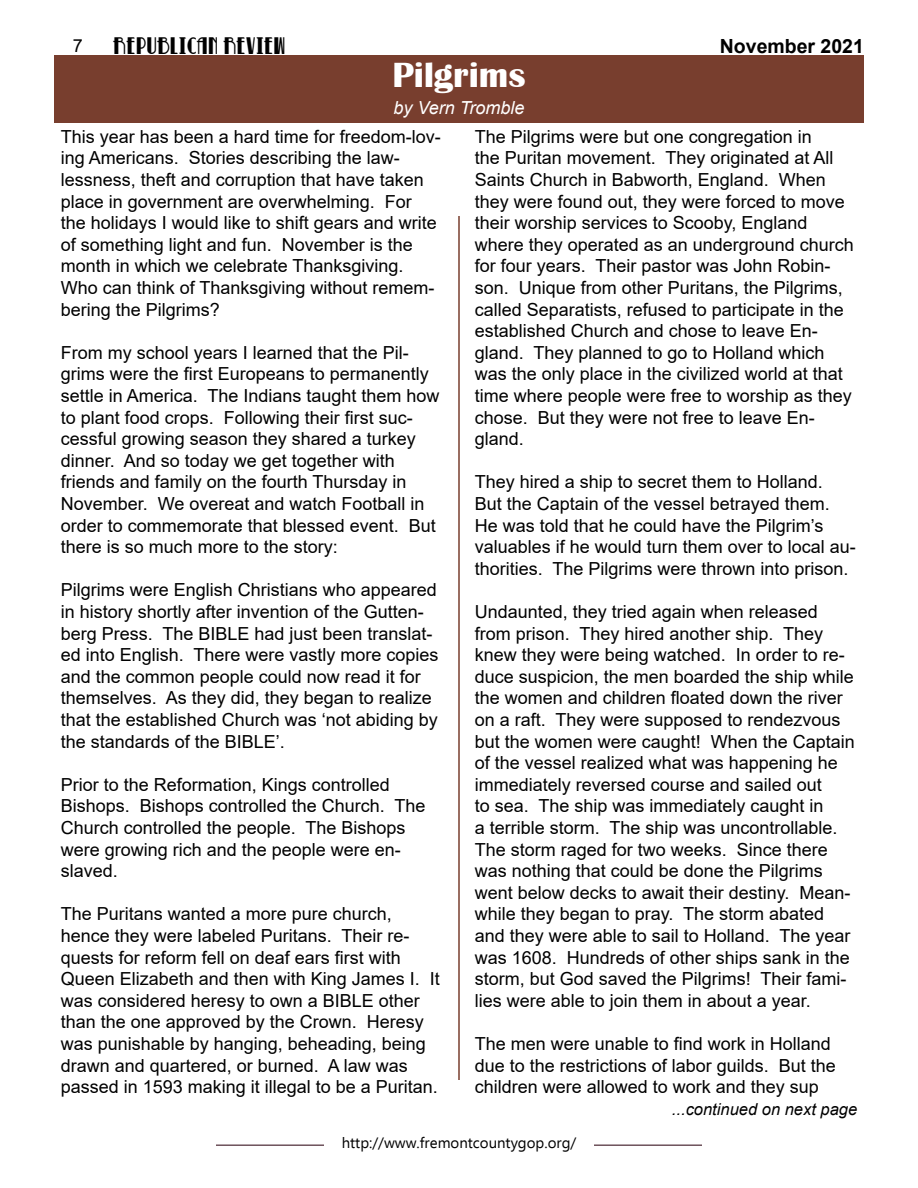
<style>
.page{position:relative;width:918px;height:1188px;background:#fff}
.page>*{position:absolute;margin:0;border:0;box-sizing:border-box;transform-origin:0 0}
.t1{font:700 36px "Britannic";color:#fff}
.t2{font:21px "Betty Noir";color:#000}
.t3{font:700 19.5px "Arial";color:#000}
.t4{font:18px/21.6px "Arial";color:#000}
.t5{font:italic 18px "Arial";color:#fff}
.t6{font:italic 16.5px "Arial";color:#000}
.t7{font:15px "Ebrima";color:#000}
</style>
<div class="page">
<hr style="left:216px;top:1144px;width:108px;height:2px;background:#6d525b">
<hr style="left:594px;top:1144px;width:108px;height:2px;background:#6d525b">
<div style="left:54px;top:56px;width:810px;height:67px;background:#783e2e"></div>
<hr style="left:458px;top:216px;width:2px;height:864px;background:#783e2e">
<p class="t2" style="left:113px;top:36px;width:174px">REPUBLICAN REVIEW</p>
<p class="t3" style="left:720px;top:33px;width:146px">November 2021</p>
<h1 class="t1" style="left:392px;top:55px;width:135px">Pilgrims</h1>
<p class="t5" style="left:393px;top:96px;width:133px">by Vern Tromble</p>
<p class="t4" style="left:61px;top:125px;width:382px">This year has been a hard time for freedom-lov&shy;ing Americans. Stories describing the law&shy;lessness, theft and corruption that have taken place in government are overwhelming. For the holidays I would like to shift gears and write of something light and fun. November is the month in which we celebrate Thanksgiving.<br>Who can think of Thanksgiving without remem&shy;bering the Pilgrims?</p>
<p class="t4" style="left:61px;top:341px;width:380px">From my school years I learned that the Pil&shy;grims were the first Europeans to permanently settle in America. The Indians taught them how to plant food crops. Following their first suc&shy;cessful growing season they shared a turkey dinner. And so today we get together with friends and family on the fourth Thursday in November. We overeat and watch Football in order to commemorate that blessed event. But there is so much more to the story:</p>
<p class="t4" style="left:61px;top:579px;width:379px">Pilgrims were English Christians who appeared in history shortly after invention of the Gutten&shy;berg Press. The BIBLE had just been translat&shy;ed into English. There were vastly more copies and the common people could now read it for themselves. As they did, they began to realize that the established Church was ‘not abiding by the standards of the BIBLE’.</p>
<p class="t4" style="left:61px;top:773px;width:366px">Prior to the Reformation, Kings controlled Bishops. Bishops controlled the Church. The Church controlled the people. The Bishops were growing rich and the people were en&shy;slaved.</p>
<p class="t4" style="left:61px;top:903px;width:381px">The Puritans wanted a more pure church, hence they were labeled Puritans. Their re&shy;quests for reform fell on deaf ears first with Queen Elizabeth and then with King James I. It was considered heresy to own a BIBLE other than the one approved by the Crown. Heresy was punishable by hanging, beheading, being drawn and quartered, or burned. A law was passed in 1593 making it illegal to be a Puritan.</p>
<p class="t4" style="left:73px;top:35px;width:12px">7</p>
<p class="t4" style="left:475px;top:125px;width:381px">The Pilgrims were but one congregation in<br>the Puritan movement. They originated at All Saints Church in Babworth, England. When they were found out, they were forced to move their worship services to Scooby, England where they operated as an underground church for four years. Their pastor was John Robin&shy;son. Unique from other Puritans, the Pilgrims, called Separatists, refused to participate in the established Church and chose to leave En&shy;gland. They planned to go to Holland which was the only place in the civilized world at that time where people were free to worship as they chose. But they were not free to leave En&shy;gland.</p>
<p class="t4" style="left:475px;top:471px;width:383px">They hired a ship to secret them to Holland.<br>But the Captain of the vessel betrayed them.<br>He was told that he could have the Pilgrim’s valuables if he would turn them over to local au&shy;thorities. The Pilgrims were thrown into prison.</p>
<p class="t4" style="left:475px;top:601px;width:382px">Undaunted, they tried again when released from prison. They hired another ship. They knew they were being watched. In order to re&shy;duce suspicion, the men boarded the ship while the women and children floated down the river on a raft. They were supposed to rendezvous but the women were caught! When the Captain of the vessel realized what was happening he immediately reversed course and sailed out<br>to sea. The ship was immediately caught in<br>a terrible storm. The ship was uncontrollable.<br>The storm raged for two weeks. Since there was nothing that could be done the Pilgrims went below decks to await their destiny. Mean&shy;while they began to pray. The storm abated and they were able to sail to Holland. The year was 1608. Hundreds of other ships sank in the storm, but God saved the Pilgrims! Their fami&shy;lies were able to join them in about a year.</p>
<p class="t4" style="left:475px;top:1033px;width:363px">The men were unable to find work in Holland due to the restrictions of labor guilds. But the children were allowed to work and they sup</p>
<p class="t6" style="left:672px;top:1098px;width:187px">...continued on next page</p>
<p class="t7" style="left:342px;top:1132px;width:236px">http://www.fremontcountygop.org/</p>
</div>
